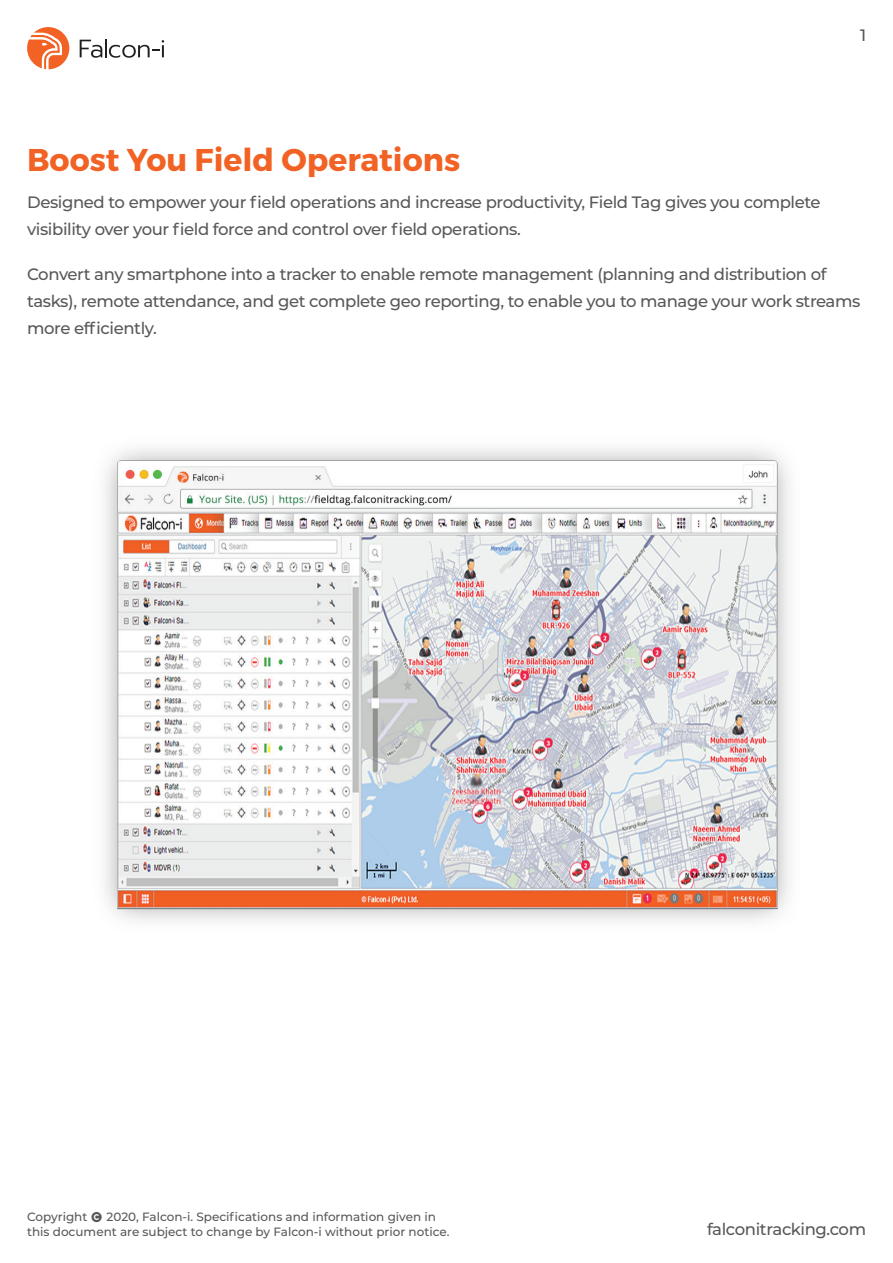
<style>
.page{position:relative;width:893px;height:1263px;background:#fff}
.page>*{position:absolute;margin:0;border:0;box-sizing:border-box;transform-origin:0 0}
.t1{font:700 31.5px "Montserrat";color:#f16224}
.t2{font:500 16.5px/27px "Montserrat";letter-spacing:-.025em;color:#58585b}
.t3{font:500 12px/15px "Montserrat";color:#58585b}
</style>
<div class="page">
<svg style="left:27px;top:27px;width:42px;height:42px"></svg>
<svg style="left:80px;top:39px;width:84px;height:19px"></svg>
<img style="left:105px;top:448px;width:684px;height:473px">
<h1 class="t1" style="left:27px;top:141px;width:435px">Boost You Field Operations</h1>
<p class="t2" style="left:860px;top:21px;width:8px">1</p>
<p class="t2" style="left:27px;top:188px;width:795px">Designed to empower your field operations and increase productivity, Field Tag gives you complete visibility over your field force and control over field operations.</p>
<p class="t2" style="left:27px;top:260px;width:835px">Convert any smartphone into a tracker to enable remote management (planning and distribution of tasks), remote attendance, and get complete geo reporting, to enable you to manage your work streams more efficiently.</p>
<p class="t3" style="left:27px;top:1209px;width:424px;text-indent:80px">2020, Falcon-i. Specifications and information given in this document are subject to change by Falcon-i without prior notice.</p>
<p class="t3" style="left:27px;top:1209px;width:62px">Copyright</p>
<p class="t2" style="left:707px;top:1215px;width:161px">falconitracking.com</p>
</div>
